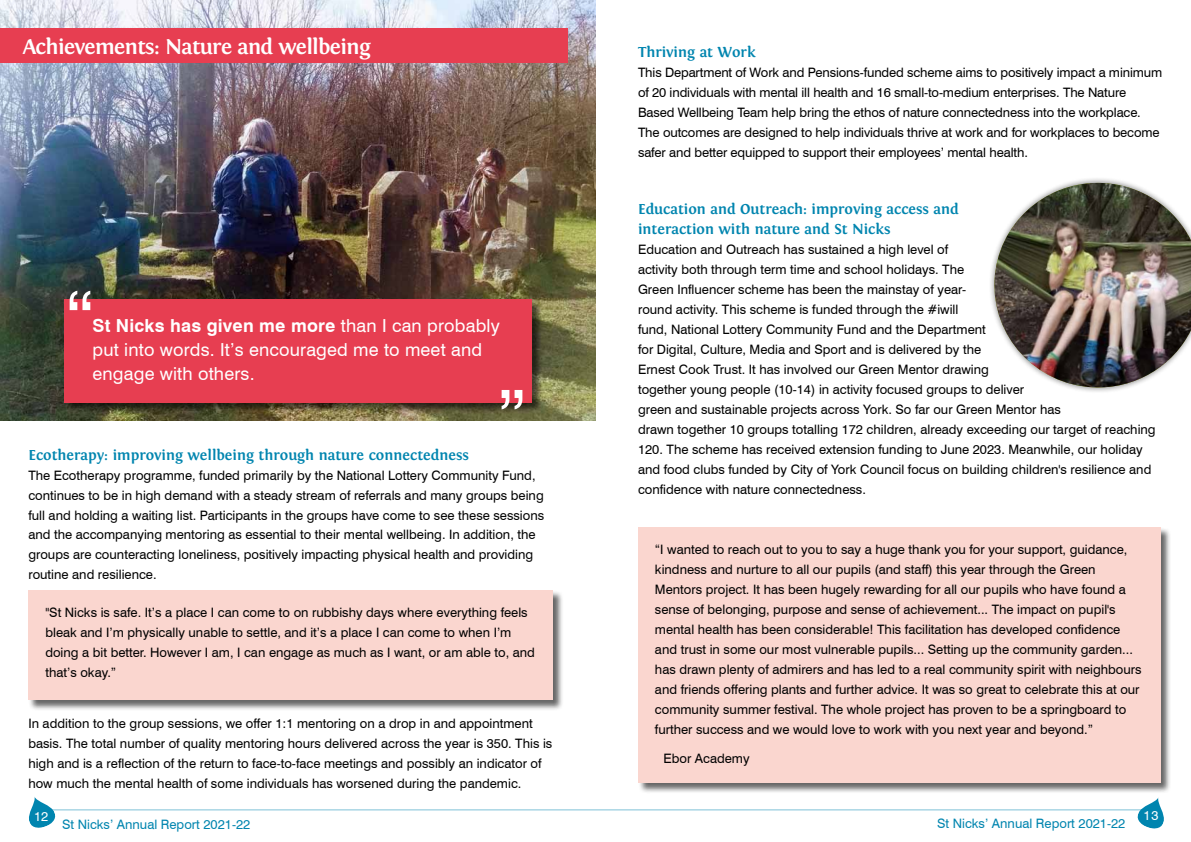
<style>
.page{position:relative;width:1191px;height:842px;background:#fff}
.page>*{position:absolute;margin:0;border:0;box-sizing:border-box;transform-origin:0 0}
.t1{font:80px "Swiss 721 BT";color:#fff}
.t2{font:700 22px "Fontin";letter-spacing:-.03em;color:#fff}
.t3{font:18px/24px "Swiss 721 BT";letter-spacing:.01em;color:#fff}
.t4{font:700 15px/20px "Fontin";color:#0085af}
.t5{font:13px/20px "Swiss 721 BT";color:#000}
.t6{font:13px "Swiss 721 BT";color:#0085af}
.t7{font:13px "Swiss 721 BT";color:#fff}
.s1{font-weight:700}
</style>
<div class="page">
<svg style="left:29px;top:797px;width:29px;height:31px"></svg>
<hr style="left:50px;top:809px;width:1094px;height:1px;background:#0085af">
<svg style="left:1135px;top:797px;width:29px;height:32px"></svg>
<img style="left:0;top:0;width:595px;height:421px">
<div style="left:0;top:28px;width:567px;height:34px;background:#e73e51"></div>
<div style="left:988px;top:177px;width:203px;height:216px;background:#000;opacity:.5"></div>
<img style="left:991px;top:183px;width:200px;height:206px">
<div style="left:64px;top:299px;width:479px;height:114px;background:#000;opacity:.6"></div>
<div style="left:64px;top:299px;width:468px;height:103px;background:#e73e51"></div>
<div style="left:638px;top:528px;width:533px;height:266px;background:#000;opacity:.6"></div>
<div style="left:638px;top:527px;width:522px;height:256px;background:#fad6cf"></div>
<div style="left:29px;top:590px;width:535px;height:121px;background:#000;opacity:.6"></div>
<div style="left:28px;top:590px;width:525px;height:110px;background:#fad6cf"></div>
<h2 class="t2" style="left:23px;top:35px;width:349px">Achievements: Nature and wellbeing</h2>
<h1 class="t1" style="left:63px;top:273px;width:35px">“</h1>
<h3 class="t3" style="left:92px;top:314px;width:409px"><span class="s1">St Nicks has given me more</span> than I can probably put into words. It’s encouraged me to meet and engage with others.</h3>
<p class="t4" style="left:28px;top:445px;width:442px">Ecotherapy: improving wellbeing through nature connectedness</p>
<h1 class="t1" style="left:495px;top:370px;width:35px">”</h1>
<p class="t5" style="left:28px;top:465px;width:517px">The Ecotherapy programme, funded primarily by the National Lottery Community Fund, continues to be in high demand with a steady stream of referrals and many groups being full and holding a waiting list. Participants in the groups have come to see these sessions and the accompanying mentoring as essential to their mental wellbeing. In addition, the groups are counteracting loneliness, positively impacting physical health and providing routine and resilience.</p>
<p class="t5" style="left:45px;top:602px;width:491px">"St Nicks is safe. It’s a place I can come to on rubbishy days where everything feels bleak and I’m physically unable to settle, and it’s a place I can come to when I’m doing a bit better. However I am, I can engage as much as I want, or am able to, and that’s okay.”</p>
<p class="t5" style="left:28px;top:713px;width:525px">In addition to the group sessions, we offer 1:1 mentoring on a drop in and appointment basis. The total number of quality mentoring hours delivered across the year is 350. This is high and is a reflection of the return to face-to-face meetings and possibly an indicator of how much the mental health of some individuals has worsened during the pandemic.</p>
<p class="t4" style="left:638px;top:43px;width:119px">Thriving at Work</p>
<p class="t5" style="left:638px;top:63px;width:526px">This Department of Work and Pensions-funded scheme aims to positively impact a minimum of 20 individuals with mental ill health and 16 small-to-medium enterprises. The Nature Based Wellbeing Team help bring the ethos of nature connectedness into the workplace.<br>The outcomes are designed to help individuals thrive at work and for workplaces to become safer and better equipped to support their employees’ mental health.</p>
<p class="t4" style="left:638px;top:200px;width:322px">Education and Outreach: improving access and interaction with nature and St Nicks</p>
<p class="t5" style="left:638px;top:240px;width:519px">Education and Outreach has sustained a high level of<br>activity both through term time and school holidays. The<br>Green Influencer scheme has been the mainstay of year-<br>round activity. This scheme is funded through the #iwill<br>fund, National Lottery Community Fund and the Department<br>for Digital, Culture, Media and Sport and is delivered by the<br>Ernest Cook Trust. It has involved our Green Mentor drawing<br>together young people (10-14) in activity focused groups to deliver<br>green and sustainable projects across York. So far our Green Mentor has<br>drawn together 10 groups totalling 172 children, already exceeding our target of reaching 120. The scheme has received extension funding to June 2023. Meanwhile, our holiday and food clubs funded by City of York Council focus on building children's resilience and confidence with nature connectedness.</p>
<p class="t5" style="left:655px;top:540px;width:488px">“I wanted to reach out to you to say a huge thank you for your support, guidance, kindness and nurture to all our pupils (and staff) this year through the Green Mentors project. It has been hugely rewarding for all our pupils who have found a sense of belonging, purpose and sense of achievement... The impact on pupil's mental health has been considerable! This facilitation has developed confidence and trust in some our most vulnerable pupils... Setting up the community garden... has drawn plenty of admirers and has led to a real community spirit with neighbours and friends offering plants and further advice. It was so great to celebrate this at our community summer festival. The whole project has proven to be a springboard to further success and we would love to work with you next year and beyond.”</p>
<p class="t5" style="left:663px;top:748px;width:88px">Ebor Academy</p>
<p class="t7" style="left:34px;top:809px;width:16px">12</p>
<p class="t7" style="left:1143px;top:807px;width:17px">13</p>
<p class="t6" style="left:62px;top:816px;width:190px">St Nicks’ Annual Report 2021-22</p>
<p class="t6" style="left:937px;top:816px;width:190px">St Nicks’ Annual Report 2021-22</p>
</div>
